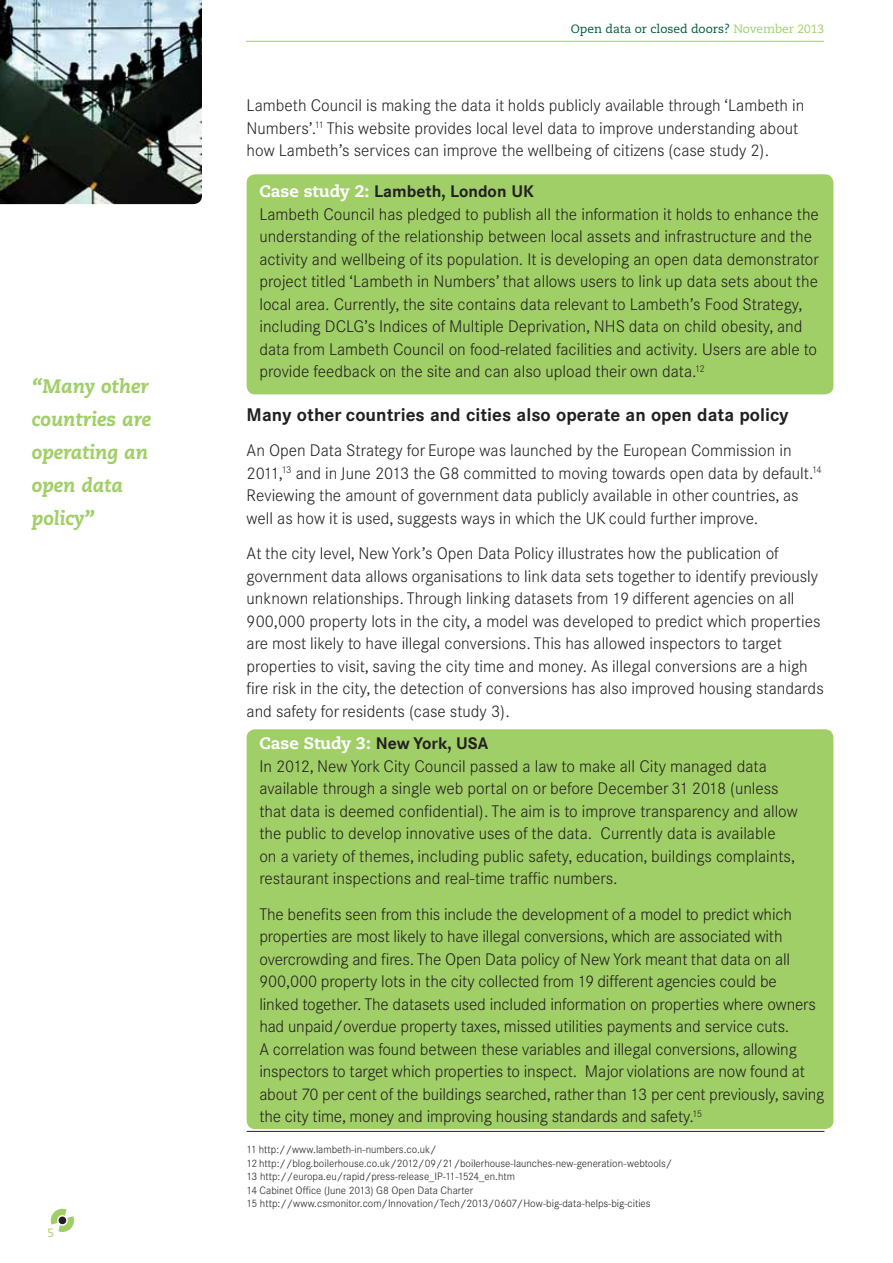
<style>
.page{position:relative;width:893px;height:1263px;background:#fff}
.page>*{position:absolute;margin:0;border:0;box-sizing:border-box;transform-origin:0 0}
.t1{font:italic 800 19.5px/33px "Caecilia LT Std";color:#a0cf67}
.t2{font:700 18px "Corporate SBQ";color:#231f20}
.t3{font:300 16.5px/22.5px "Corporate SBQ";color:#231f20}
.t4{font:800 16.5px "Caecilia LT Std";color:#fff}
.t5{font:12px "Caecilia LT Std";color:#005836}
.t6{font:12px "Caecilia LT Std";color:#a0cf67}
.t7{font:300 10.5px/13.5px "Corporate SBQ";color:#231f20}
.s1{color:#a0cf67}
.s2{font-family:"Caecilia LT Std";font-weight:800;color:#fff}
.s3{font-weight:700}
.s4{font-family:"Corporate SBQ";font-weight:700;color:#231f20}
</style>
<div class="page">
<hr style="left:246px;top:41px;width:578px;height:1px;background:#a0cf67">
<svg style="left:50px;top:1208px;width:24px;height:24px"></svg>
<div style="left:247px;top:729px;width:586px;height:400px;background:#a0cf67;border-radius:9px"></div>
<div style="left:247px;top:174px;width:586px;height:220px;background:#a0cf67;border-radius:9px"></div>
<img style="left:0;top:0;width:202px;height:204px">
<hr style="left:247px;top:1131px;width:577px;height:1px;background:#231f20">
<p class="t1" style="left:32px;top:370px;width:121px">“Many other countries are operating an open data policy”</p>
<p class="t6" style="left:48px;top:1226px;width:8px">5</p>
<p class="t5" style="left:571px;top:22px;width:255px">Open data or closed doors? <span class="s1">November 2013</span></p>
<p class="t3" style="left:247px;top:94px;width:559px">Lambeth Council is making the data it holds publicly available through ‘Lambeth in<br>Numbers’.<sup>11</sup> This website provides local level data to improve understanding about how Lambeth’s services can improve the wellbeing of citizens (case study 2).</p>
<p class="t3" style="left:259px;top:180px;width:561px"><span class="s2">Case study 2:</span> <span class="s3">Lambeth, London UK<br></span>Lambeth Council has pledged to publish all the information it holds to enhance the understanding of the relationship between local assets and infrastructure and the activity and wellbeing of its population. It is developing an open data demonstrator project titled ‘Lambeth in Numbers’ that allows users to link up data sets about the local area. Currently, the site contains data relevant to Lambeth’s Food Strategy, including DCLG’s Indices of Multiple Deprivation, NHS data on child obesity, and data from Lambeth Council on food-related facilities and activity. Users are able to provide feedback on the site and can also upload their own data.<sup>12</sup></p>
<p class="t2" style="left:247px;top:404px;width:543px">Many other countries and cities also operate an open data policy</p>
<p class="t3" style="left:247px;top:439px;width:577px">An Open Data Strategy for Europe was launched by the European Commission in 2011,<sup>13</sup> and in June 2013 the G8 committed to moving towards open data by default.<sup>14<br></sup>Reviewing the amount of government data publicly available in other countries, as well as how it is used, suggests ways in which the UK could further improve.</p>
<p class="t3" style="left:247px;top:542px;width:579px">At the city level, New York’s Open Data Policy illustrates how the publication of government data allows organisations to link data sets together to identify previously unknown relationships. Through linking datasets from 19 different agencies on all 900,000 property lots in the city, a model was developed to predict which properties are most likely to have illegal conversions. This has allowed inspectors to target properties to visit, saving the city time and money. As illegal conversions are a high fire risk in the city, the detection of conversions has also improved housing standards and safety for residents (case study 3).</p>
<p class="t4" style="left:259px;top:733px;width:230px">Case Study 3: <span class="s4">New York, USA</span></p>
<p class="t3" style="left:259px;top:755px;width:540px">In 2012, New York City Council passed a law to make all City managed data available through a single web portal on or before December 31 2018 (unless that data is deemed confidential). The aim is to improve transparency and allow the public to develop innovative uses of the data. Currently data is available<br>on a variety of themes, including public safety, education, buildings complaints, restaurant inspections and real-time traffic numbers.</p>
<p class="t3" style="left:259px;top:903px;width:566px">The benefits seen from this include the development of a model to predict which properties are most likely to have illegal conversions, which are associated with overcrowding and fires. The Open Data policy of New York meant that data on all 900,000 property lots in the city collected from 19 different agencies could be<br>linked together. The datasets used included information on properties where owners had unpaid/overdue property taxes, missed utilities payments and service cuts.<br>A correlation was found between these variables and illegal conversions, allowing inspectors to target which properties to inspect. Major violations are now found at about 70 per cent of the buildings searched, rather than 13 per cent previously, saving the city time, money and improving housing standards and safety.<sup>15</sup></p>
<p class="t7" style="left:247px;top:1143px;width:427px">11 http://www.lambeth-in-numbers.co.uk/<br>12 http://blog.boilerhouse.co.uk/2012/09/21/boilerhouse-launches-new-generation-webtools/ 13 http://europa.eu/rapid/press-release_IP-11-1524_en.htm<br>14 Cabinet Office (June 2013) G8 Open Data Charter<br>15 http://www.csmonitor.com/Innovation/Tech/2013/0607/How-big-data-helps-big-cities</p>
</div>
